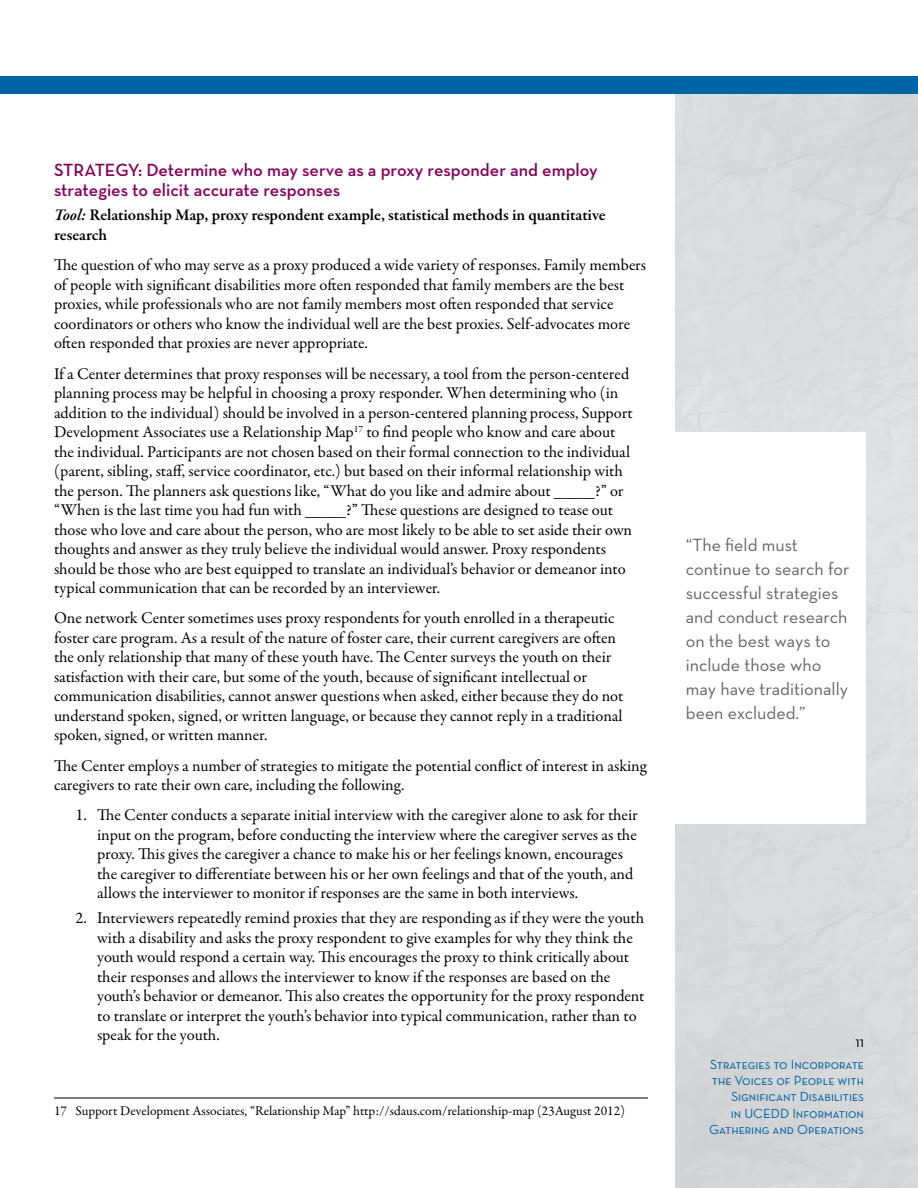
<style>
.page{position:relative;width:918px;height:1188px;background:#fff}
.page>*{position:absolute;margin:0;border:0;box-sizing:border-box;transform-origin:0 0}
.pull_quote{font:18px/24px "Neutraface Text";color:#636466}
.subhead_strategy-bur{font:600 18px/19.5px "Neutraface Text";letter-spacing:-.005em;color:#86005e}
.body-text_11_13{font:16.5px/19.5px "Garamond Premr Pro";letter-spacing:-.005em;color:#000}
.body-bullet{font:16.5px/19.5px "Garamond Premr Pro";letter-spacing:-.005em;color:#000}
.body-text_11_13-2{font:600 16.5px/19.5px "Garamond Premr Pro";letter-spacing:-.005em;color:#000}
.t1{font:15px "Neutraface Text";color:#000}
.t2{font:13.5px/16.2px "Neutraface Text";color:#0065a4;text-align:right}
.footnotes_1st_line_w{font:13.5px "Garamond Premr Pro";letter-spacing:-.005em;color:#000}
.s1{font-style:italic}
</style>
<div class="page">
<div style="left:675px;top:93px;width:243px;height:1095px;background:#d9dadb"></div>
<div style="left:0;top:76px;width:918px;height:17px;background:#0065a4"></div>
<hr style="left:54px;top:1098px;width:594px;height:1px;background:#000">
<div style="left:675px;top:432px;width:190px;height:392px;background:#fff"></div>
<p class="subhead_strategy-bur" style="left:54px;top:160px;width:545px">STRATEGY: Determine who may serve as a proxy responder and employ strategies to elicit accurate responses</p>
<p class="body-text_11_13-2" style="left:54px;top:206px;width:553px"><span class="s1">Tool:</span> Relationship Map, proxy respondent example, statistical methods in quantitative research</p>
<p class="body-text_11_13" style="left:54px;top:256px;width:594px">The question of who may serve as a proxy produced a wide variety of responses. Family members of people with significant disabilities more often responded that family members are the best proxies, while professionals who are not family members most often responded that service coordinators or others who know the individual well are the best proxies. Self-advocates more often responded that proxies are never appropriate.</p>
<p class="body-text_11_13" style="left:54px;top:364px;width:580px">If a Center determines that proxy responses will be necessary, a tool from the person-centered planning process may be helpful in choosing a proxy responder. When determining who (in addition to the individual) should be involved in a person-centered planning process, Support Development Associates use a Relationship Map<sup>17</sup> to find people who know and care about the individual. Participants are not chosen based on their formal connection to the individual (parent, sibling, staff, service coordinator, etc.) but based on their informal relationship with the person. The planners ask questions like, “What do you like and admire about _____?” or “When is the last time you had fun with _____?” These questions are designed to tease out those who love and care about the person, who are most likely to be able to set aside their own thoughts and answer as they truly believe the individual would answer. Proxy respondents should be those who are best equipped to translate an individual’s behavior or demeanor into typical communication that can be recorded by an interviewer.</p>
<p class="body-text_11_13" style="left:54px;top:609px;width:571px">One network Center sometimes uses proxy respondents for youth enrolled in a therapeutic foster care program. As a result of the nature of foster care, their current caregivers are often the only relationship that many of these youth have. The Center surveys the youth on their satisfaction with their care, but some of the youth, because of significant intellectual or communication disabilities, cannot answer questions when asked, either because they do not understand spoken, signed, or written language, or because they cannot reply in a traditional spoken, signed, or written manner.</p>
<p class="body-text_11_13" style="left:54px;top:756px;width:594px">The Center employs a number of strategies to mitigate the potential conflict of interest in asking caregivers to rate their own care, including the following.</p>
<p class="body-bullet" style="left:97px;top:806px;width:542px;text-indent:-22px">1. The Center conducts a separate initial interview with the caregiver alone to ask for their input on the program, before conducting the interview where the caregiver serves as the proxy. This gives the caregiver a chance to make his or her feelings known, encourages the caregiver to differentiate between his or her own feelings and that of the youth, and allows the interviewer to monitor if responses are the same in both interviews.</p>
<p class="body-bullet" style="left:97px;top:909px;width:549px;text-indent:-22px">2. Interviewers repeatedly remind proxies that they are responding as if they were the youth with a disability and asks the proxy respondent to give examples for why they think the youth would respond a certain way. This encourages the proxy to think critically about their responses and allows the interviewer to know if the responses are based on the youth’s behavior or demeanor. This also creates the opportunity for the proxy respondent to translate or interpret the youth’s behavior into typical communication, rather than to speak for the youth.</p>
<p class="footnotes_1st_line_w" style="left:54px;top:1102px;width:573px">17 Support Development Associates, “Relationship Map” http://sdaus.com/relationship-map (23August 2012)</p>
<p class="pull_quote" style="left:686px;top:532px;width:165px">“The field must continue to search for successful strategies and conduct research on the best ways to include those who may have traditionally been excluded.”</p>
<p class="t1" style="left:855px;top:1033px;width:10px">11</p>
<p class="t2" style="left:709px;top:1056px;width:156px">Strategies to Incorporate the Voices of People with<br>Significant Disabilities<br>in UCEDD Information<br>Gathering and Operations</p>
</div>
